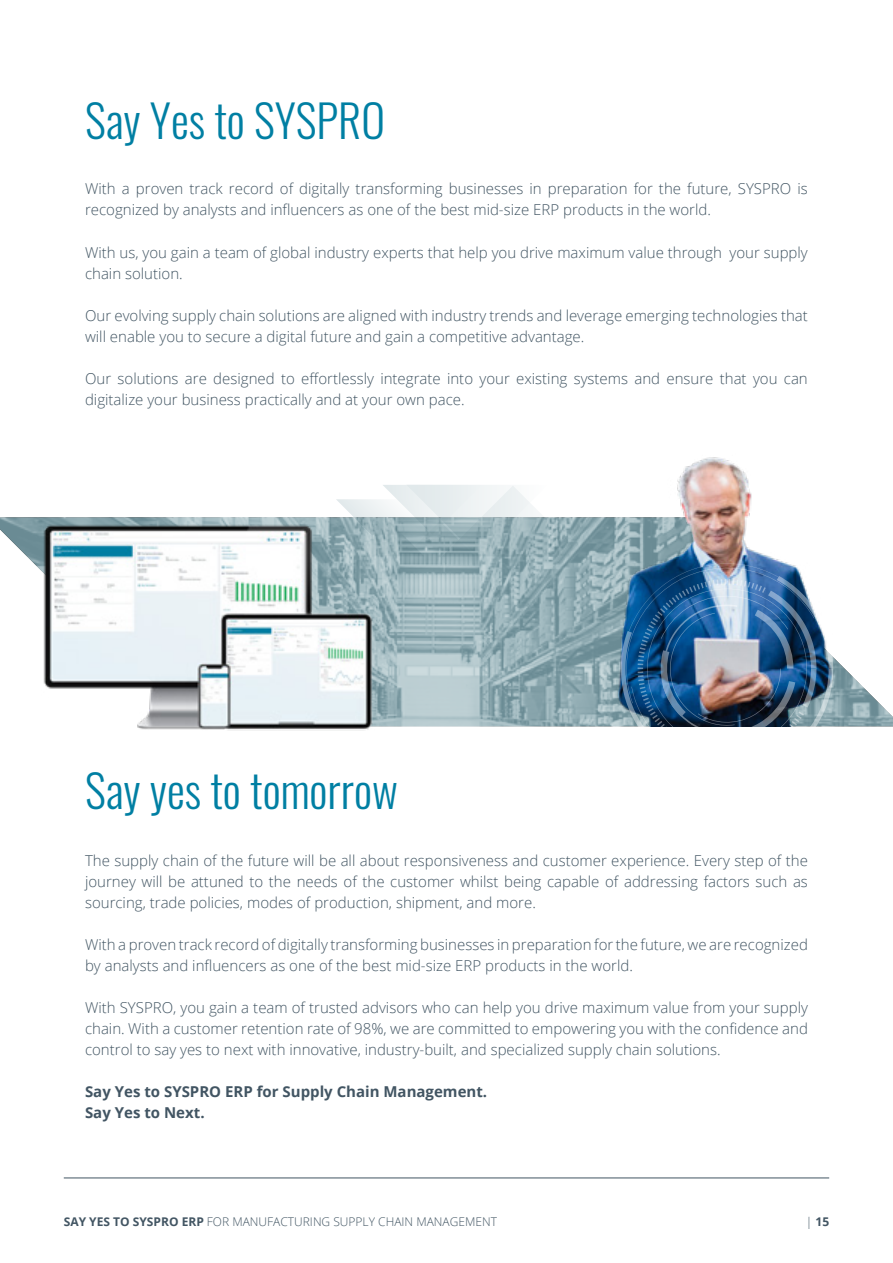
<style>
.page{position:relative;width:893px;height:1263px;background:#fff}
.page>*{position:absolute;margin:0;border:0;box-sizing:border-box;transform-origin:0 0}
.t1{font:300 45px "Oswald";color:#007fa3}
.t2{font:300 15px/21px "Open Sans";color:#425563}
.t3{font:700 15px/21px "Open Sans";color:#425563}
.t4{font:300 12px "Open Sans";color:#425563}
.t5{font:700 12px "Open Sans";color:#425563}
.s1{font-weight:700}
.s2{font-weight:300}
</style>
<div class="page">
<hr style="left:64px;top:1177px;width:765px;height:1px;background:#425563">
<img style="left:0;top:517px;width:561px;height:209px">
<svg style="left:336px;top:485px;width:225px;height:71px"></svg>
<img style="left:41px;top:521px;width:333px;height:209px">
<img style="left:561px;top:457px;width:332px;height:269px">
<img style="left:621px;top:563px;width:212px;height:164px">
<h1 class="t1" style="left:85px;top:80px;width:301px">Say Yes to SYSPRO</h1>
<p class="t2" style="left:85px;top:178px;width:724px">With a proven track record of digitally transforming businesses in preparation for the future, SYSPRO is recognized by analysts and influencers as one of the best mid-size ERP products in the world.</p>
<p class="t2" style="left:85px;top:241px;width:724px">With us, you gain a team of global industry experts that help you drive maximum value through your supply chain solution.</p>
<p class="t2" style="left:85px;top:304px;width:724px">Our evolving supply chain solutions are aligned with industry trends and leverage emerging technologies that will enable you to secure a digital future and gain a competitive advantage.</p>
<p class="t2" style="left:85px;top:368px;width:724px">Our solutions are designed to effortlessly integrate into your existing systems and ensure that you can digitalize your business practically and at your own pace.</p>
<h1 class="t1" style="left:85px;top:750px;width:314px">Say yes to tomorrow</h1>
<p class="t2" style="left:85px;top:849px;width:724px;text-align:justify">The supply chain of the future will be all about responsiveness and customer experience. Every step of the journey will be attuned to the needs of the customer whilst being capable of addressing factors such as sourcing, trade policies, modes of production, shipment, and more.</p>
<p class="t2" style="left:85px;top:934px;width:724px">With a proven track record of digitally transforming businesses in preparation for the future, we are recognized by analysts and influencers as one of the best mid-size ERP products in the world.</p>
<p class="t2" style="left:85px;top:997px;width:724px;text-align:justify">With SYSPRO, you gain a team of trusted advisors who can help you drive maximum value from your supply chain. With a customer retention rate of 98%, we are committed to empowering you with the confidence and control to say yes to next with innovative, industry-built, and specialized supply chain solutions.</p>
<p class="t3" style="left:85px;top:1081px;width:404px">Say Yes to SYSPRO ERP for Supply Chain Management.<br>Say Yes to Next.</p>
<p class="t4" style="left:64px;top:1214px;width:435px"><span class="s1">SAY YES TO SYSPRO ERP</span> FOR MANUFACTURING SUPPLY CHAIN MANAGEMENT</p>
<p class="t5" style="left:806px;top:1213px;width:25px"><span class="s2">|</span> 15</p>
</div>
